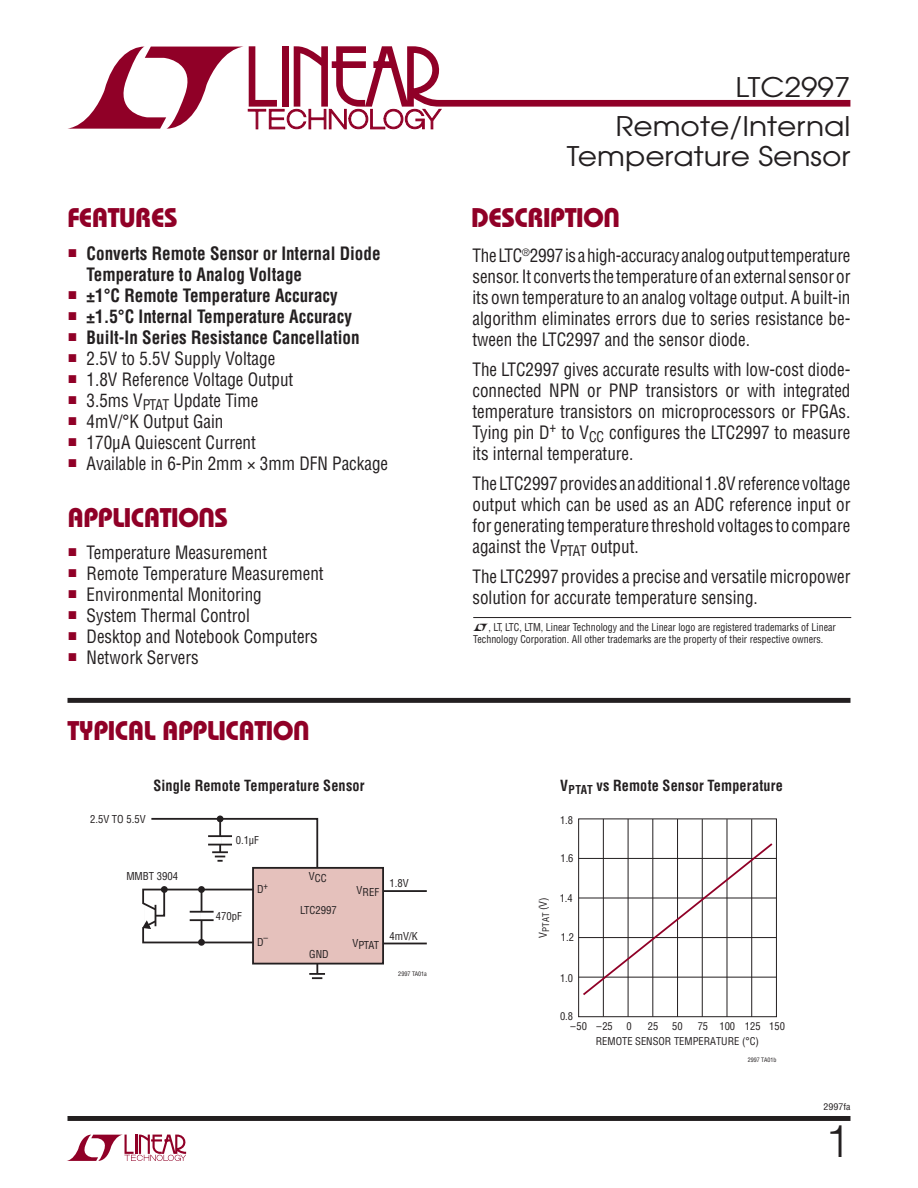
<style>
.page{position:relative;width:918px;height:1188px;background:#fff}
.page>*{position:absolute;margin:0;border:0;box-sizing:border-box;transform-origin:0 0}
.t1{font:300 45px "Helvetica";color:#231f20}
.t2{font:27px "Linear Bauhaus";letter-spacing:-.02em;color:#900027}
.t3{font:27px/30px "Avant Garde";color:#231f20;text-align:right;scale:1.1 1}
.t4{font:18px/21px "Linear Helv Cond";color:#231f20;text-align:justify;scale:.95 1}
.t5{font:700 18px/21px "Linear Helv Cond";color:#231f20;scale:.95 1}
.t6{font:700 15px "Linear Helv Cond";letter-spacing:.01em;color:#231f20;scale:.95 1}
.t7{font:10.65px "Linear Helv Cond";color:#231f20}
.t8{font:10.5px/12px "Linear Helv Cond";color:#231f20;scale:.95 1}
.t9{font:10.5px "Linear Helv Cond";color:#231f20}
.t10{font:9px "Linear Helv Cond";color:#231f20;scale:1.1 1}
.t11{font:6.15px "Linear Helv Cond";color:#231f20}
.t12{font:6px "Linear Helv Cond";color:#231f20}
</style>
<div class="page">
<svg style="left:67px;top:1135px;width:119px;height:26px"></svg>
<div style="left:68px;top:1116px;width:782px;height:5px;background:#231f20"></div>
<svg style="left:68px;top:46px;width:782px;height:83px"></svg>
<div style="left:68px;top:698px;width:782px;height:5px;background:#231f20"></div>
<hr style="left:473px;top:617px;width:378px;height:1px;background:#231f20">
<div style="left:253px;top:868px;width:130px;height:96px;background:#e5c1bc"></div>
<div style="left:252px;top:867px;width:132px;height:98px;border:2px solid #231f20"></div>
<div style="left:142px;top:889px;width:112px;height:54px;border:2px solid #231f20"></div>
<hr style="left:384px;top:890px;width:43px;height:2px;background:#231f20">
<hr style="left:384px;top:943px;width:43px;height:1px;background:#231f20">
<div style="left:198px;top:886px;width:7px;height:7px;background:#231f20;border-radius:50%"></div>
<svg style="left:161px;top:886px;width:7px;height:7px"></svg>
<div style="left:198px;top:939px;width:7px;height:7px;background:#231f20;border-radius:50%"></div>
<hr style="left:201px;top:889px;width:1px;height:53px;background:#231f20">
<hr style="left:190px;top:911px;width:24px;height:2px;background:#231f20">
<hr style="left:190px;top:919px;width:24px;height:2px;background:#231f20">
<svg style="left:309px;top:964px;width:16px;height:16px"></svg>
<div style="left:217px;top:816px;width:7px;height:6px;background:#231f20;border-radius:50%"></div>
<svg style="left:151px;top:817px;width:168px;height:52px"></svg>
<svg style="left:142px;top:888px;width:24px;height:42px"></svg>
<div style="left:578px;top:818px;width:199px;height:199px;border:1px solid #231f20"></div>
<hr style="left:579px;top:858px;width:197px;height:1px;background:#231f20">
<hr style="left:579px;top:898px;width:197px;height:1px;background:#231f20">
<hr style="left:579px;top:937px;width:197px;height:1px;background:#231f20">
<hr style="left:579px;top:977px;width:197px;height:1px;background:#231f20">
<hr style="left:603px;top:819px;width:1px;height:198px;background:#231f20">
<hr style="left:628px;top:819px;width:1px;height:198px;background:#231f20">
<hr style="left:653px;top:819px;width:1px;height:198px;background:#231f20">
<hr style="left:677px;top:819px;width:1px;height:198px;background:#231f20">
<hr style="left:702px;top:819px;width:1px;height:198px;background:#231f20">
<hr style="left:727px;top:819px;width:1px;height:198px;background:#231f20">
<hr style="left:751px;top:819px;width:1px;height:198px;background:#231f20">
<svg style="left:581px;top:841px;width:193px;height:156px"></svg>
<h2 class="t3" style="left:736px;top:75px;width:106px">LTC2997</h2>
<h2 class="t3" style="left:567px;top:114px;width:259px">Remote/Internal<br>Temperature Sensor</h2>
<h2 class="t2" style="left:68px;top:208px;width:112px">FEATURES</h2>
<h2 class="t2" style="left:471px;top:208px;width:151px">DESCRIPTION</h2>
<p class="t5" style="left:87px;top:245px;width:311px;text-indent:-18px"><sup>■</sup> Converts Remote Sensor or Internal Diode<br>Temperature to Analog Voltage</p>
<p class="t5" style="left:69px;top:287px;width:285px"><sup>■</sup> ±1°C Remote Temperature Accuracy</p>
<p class="t5" style="left:69px;top:308px;width:300px"><sup>■</sup> ±1.5°C Internal Temperature Accuracy</p>
<p class="t5" style="left:69px;top:329px;width:308px"><sup>■</sup> Built-In Series Resistance Cancellation</p>
<p class="t4" style="left:69px;top:350px;width:219px"><sup>■</sup> 2.5V to 5.5V Supply Voltage</p>
<p class="t4" style="left:69px;top:371px;width:238px"><sup>■</sup> 1.8V Reference Voltage Output</p>
<p class="t4" style="left:69px;top:392px;width:201px"><sup>■</sup> 3.5ms V<sub>PTAT</sub> Update Time</p>
<p class="t4" style="left:69px;top:413px;width:164px"><sup>■</sup> 4mV/°K Output Gain</p>
<p class="t4" style="left:69px;top:434px;width:199px"><sup>■</sup> 170μA Quiescent Current</p>
<p class="t4" style="left:69px;top:455px;width:338px"><sup>■</sup> Available in 6-Pin 2mm × 3mm DFN Package</p>
<h2 class="t2" style="left:68px;top:507px;width:162px">APPLICATIONS</h2>
<p class="t4" style="left:69px;top:544px;width:211px"><sup>■</sup> Temperature Measurement</p>
<p class="t4" style="left:69px;top:565px;width:270px"><sup>■</sup> Remote Temperature Measurement</p>
<p class="t4" style="left:69px;top:586px;width:205px"><sup>■</sup> Environmental Monitoring</p>
<p class="t4" style="left:69px;top:607px;width:192px"><sup>■</sup> System Thermal Control</p>
<p class="t4" style="left:69px;top:628px;width:264px"><sup>■</sup> Desktop and Notebook Computers</p>
<p class="t4" style="left:69px;top:649px;width:139px"><sup>■</sup> Network Servers</p>
<h2 class="t2" style="left:68px;top:721px;width:244px">TYPICAL APPLICATION</h2>
<p class="t7" style="left:90px;top:815px;width:57px">2.5V TO 5.5V</p>
<p class="t6" style="left:154px;top:780px;width:224px">Single Remote Temperature Sensor</p>
<p class="t7" style="left:126px;top:872px;width:53px">MMBT 3904</p>
<p class="t7" style="left:236px;top:836px;width:24px">0.1μF</p>
<p class="t7" style="left:257px;top:886px;width:13px">D<sup>+</sup></p>
<p class="t7" style="left:216px;top:912px;width:28px">470pF</p>
<p class="t7" style="left:257px;top:938px;width:13px">D<sup>–</sup></p>
<p class="t7" style="left:309px;top:875px;width:19px">VCC</p>
<p class="t7" style="left:300px;top:907px;width:38px">LTC2997</p>
<p class="t7" style="left:309px;top:951px;width:21px">GND</p>
<p class="t7" style="left:357px;top:888px;width:24px">VREF</p>
<p class="t7" style="left:352px;top:942px;width:28px">VPTAT</p>
<p class="t7" style="left:390px;top:880px;width:21px">1.8V</p>
<p class="t7" style="left:390px;top:933px;width:30px">4mV/K</p>
<p class="t11" style="left:398px;top:971px;width:30px">2997 TA01a</p>
<p class="t4" style="left:472px;top:247px;width:399px">The LTC<sup>®</sup>2997 is a high-accuracy analog output temperature sensor. It converts the temperature of an external sensor or its own temperature to an analog voltage output. A built-in algorithm eliminates errors due to series resistance be&shy;tween the LTC2997 and the sensor diode.</p>
<p class="t4" style="left:473px;top:361px;width:399px">The LTC2997 gives accurate results with low-cost diode&shy;connected NPN or PNP transistors or with integrated temperature transistors on microprocessors or FPGAs.<br>Tying pin D<sup>+</sup> to V<sub>CC</sub> configures the LTC2997 to measure its internal temperature.</p>
<p class="t4" style="left:473px;top:475px;width:399px">The LTC2997 provides an additional 1.8V reference voltage output which can be used as an ADC reference input or for generating temperature threshold voltages to compare against the V<sub>PTAT</sub> output.</p>
<p class="t4" style="left:473px;top:568px;width:399px">The LTC2997 provides a precise and versatile micropower solution for accurate temperature sensing.</p>
<p class="t8" style="left:473px;top:622px;width:383px;text-indent:15px">, LT, LTC, LTM, Linear Technology and the Linear logo are registered trademarks of Linear<br>Technology Corporation. All other trademarks are the property of their respective owners.</p>
<p class="t6" style="left:560px;top:780px;width:236px">V<sub>PTAT</sub> vs Remote Sensor Temperature</p>
<p class="t9" style="left:560px;top:817px;width:15px">1.8</p>
<p class="t9" style="left:560px;top:855px;width:15px">1.6</p>
<p class="t9" style="left:539px;top:938px;width:42px;rotate:-90deg">V<sub>PTAT</sub> (V)</p>
<p class="t9" style="left:560px;top:894px;width:15px">1.4</p>
<p class="t9" style="left:561px;top:934px;width:15px">1.2</p>
<p class="t9" style="left:560px;top:974px;width:15px">1.0</p>
<p class="t9" style="left:560px;top:1013px;width:15px">0.8</p>
<p class="t9" style="left:571px;top:1023px;width:18px">–50</p>
<p class="t9" style="left:626px;top:1023px;width:7px">0</p>
<p class="t9" style="left:672px;top:1023px;width:12px">50</p>
<p class="t9" style="left:719px;top:1023px;width:17px">100</p>
<p class="t9" style="left:769px;top:1023px;width:17px">150</p>
<p class="t12" style="left:748px;top:1058px;width:30px">2997 TA01b</p>
<p class="t9" style="left:597px;top:1023px;width:18px">–25</p>
<p class="t9" style="left:648px;top:1023px;width:12px">25</p>
<p class="t9" style="left:698px;top:1023px;width:12px">75</p>
<p class="t9" style="left:745px;top:1023px;width:17px">125</p>
<p class="t9" style="left:596px;top:1037px;width:165px">REMOTE SENSOR TEMPERATURE (°C)</p>
<p class="t10" style="left:824px;top:1104px;width:26px">2997fa</p>
<h1 class="t1" style="left:825px;top:1123px;width:27px">1</h1>
</div>
